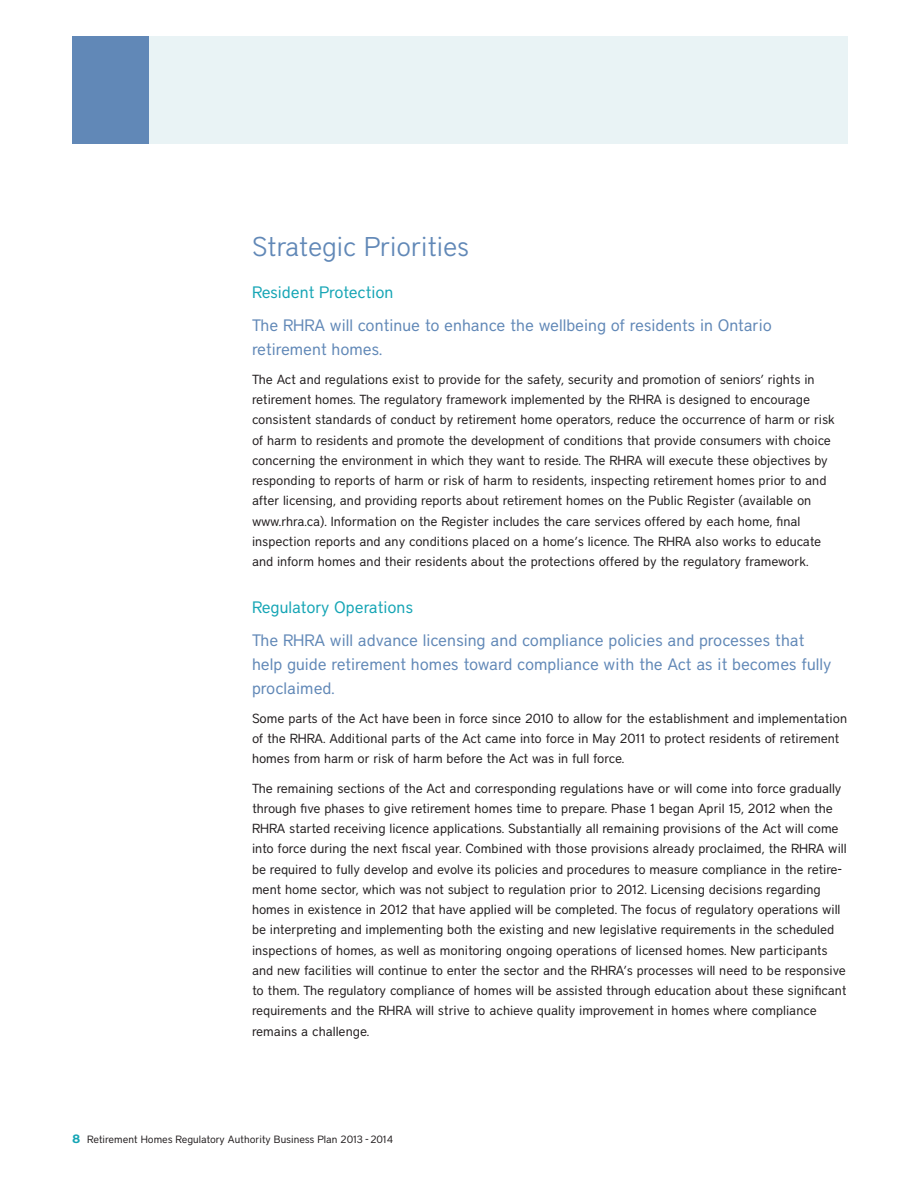
<style>
.page{position:relative;width:918px;height:1188px;background:#fff}
.page>*{position:absolute;margin:0;border:0;box-sizing:border-box;transform-origin:0 0}
.t1{font:300 27px "District";color:#6188b7}
.t2{font:16.5px/24px "District";color:#6188b7}
.t3{font:16.5px "District";color:#15a5b5}
.t4{font:13.2px/20.2px "District";color:#231f20}
.t5{font:10.5px "District";color:#231f20}
.s1{font-weight:700;font-size:12px;color:#15a5b5}
</style>
<div class="page">
<div style="left:72px;top:36px;width:776px;height:108px;background:#e9f3f5"></div>
<div style="left:72px;top:36px;width:76px;height:108px;background:#6188b7"></div>
<h2 class="t1" style="left:252px;top:230px;width:218px">Strategic Priorities</h2>
<h3 class="t3" style="left:252px;top:282px;width:143px">Resident Protection</h3>
<p class="t2" style="left:252px;top:313px;width:521px">The RHRA will continue to enhance the wellbeing of residents in Ontario retirement homes.</p>
<p class="t4" style="left:252px;top:369px;width:584px">The Act and regulations exist to provide for the safety, security and promotion of seniors’ rights in retirement homes. The regulatory framework implemented by the RHRA is designed to encourage consistent standards of conduct by retirement home operators, reduce the occurrence of harm or risk of harm to residents and promote the development of conditions that provide consumers with choice concerning the environment in which they want to reside. The RHRA will execute these objectives by responding to reports of harm or risk of harm to residents, inspecting retirement homes prior to and after licensing, and providing reports about retirement homes on the Public Register (available on www.rhra.ca). Information on the Register includes the care services offered by each home, final inspection reports and any conditions placed on a home’s licence. The RHRA also works to educate and inform homes and their residents about the protections offered by the regulatory framework.</p>
<h3 class="t3" style="left:252px;top:597px;width:163px">Regulatory Operations</h3>
<p class="t2" style="left:252px;top:628px;width:581px">The RHRA will advance licensing and compliance policies and processes that help guide retirement homes toward compliance with the Act as it becomes fully proclaimed.</p>
<p class="t4" style="left:252px;top:708px;width:597px">Some parts of the Act have been in force since 2010 to allow for the establishment and implementation of the RHRA. Additional parts of the Act came into force in May 2011 to protect residents of retirement homes from harm or risk of harm before the Act was in full force.</p>
<p class="t4" style="left:252px;top:778px;width:596px">The remaining sections of the Act and corresponding regulations have or will come into force gradually through five phases to give retirement homes time to prepare. Phase 1 began April 15, 2012 when the RHRA started receiving licence applications. Substantially all remaining provisions of the Act will come into force during the next fiscal year. Combined with those provisions already proclaimed, the RHRA will be required to fully develop and evolve its policies and procedures to measure compliance in the retire&shy;ment home sector, which was not subject to regulation prior to 2012. Licensing decisions regarding homes in existence in 2012 that have applied will be completed. The focus of regulatory operations will be interpreting and implementing both the existing and new legislative requirements in the scheduled inspections of homes, as well as monitoring ongoing operations of licensed homes. New participants and new facilities will continue to enter the sector and the RHRA’s processes will need to be responsive to them. The regulatory compliance of homes will be assisted through education about these significant requirements and the RHRA will strive to achieve quality improvement in homes where compliance remains a challenge.</p>
<p class="t5" style="left:72px;top:1133px;width:323px"><span class="s1">8</span> Retirement Homes Regulatory Authority Business Plan 2013 - 2014</p>
</div>
